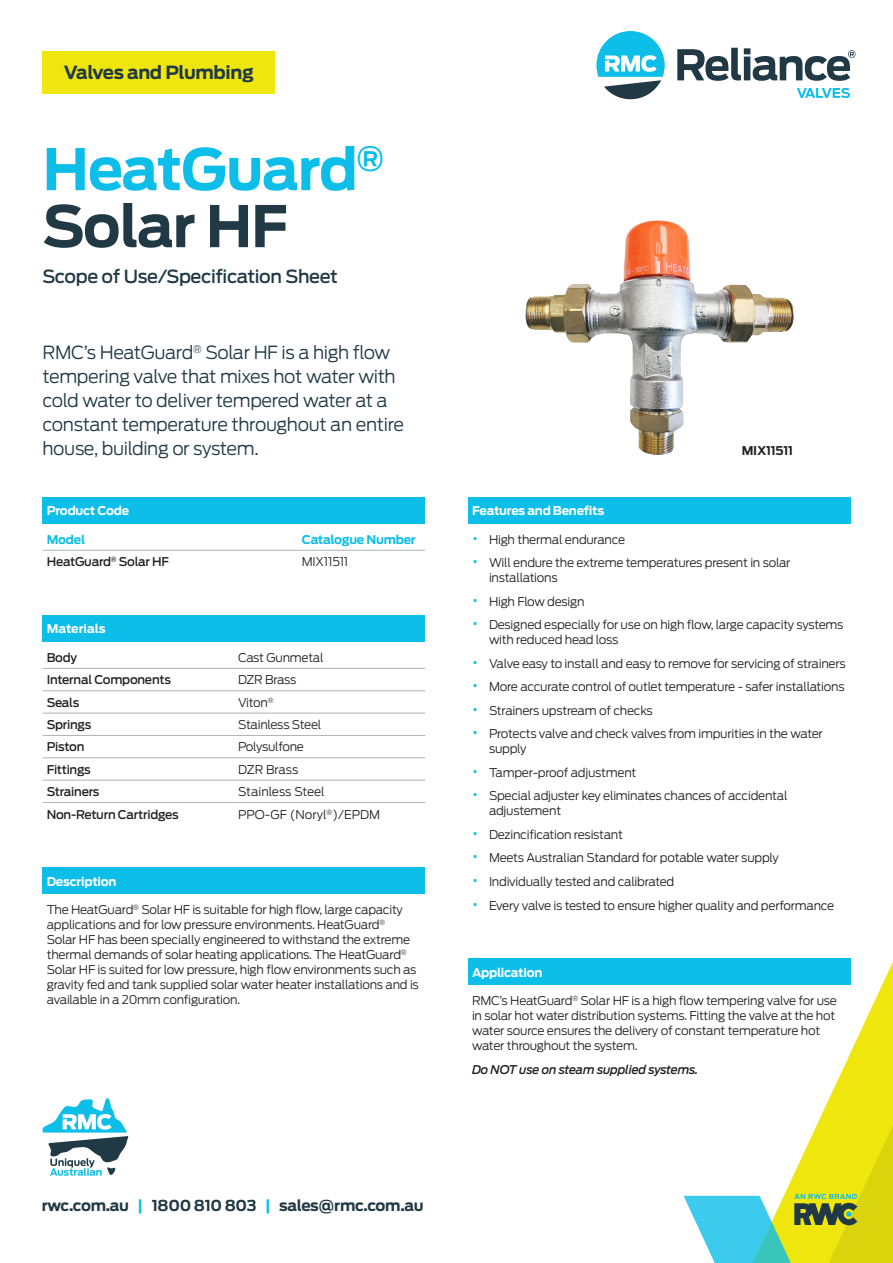
<style>
.page{position:relative;width:893px;height:1263px;background:#fff}
.page>*{position:absolute;margin:0;border:0;box-sizing:border-box;transform-origin:0 0}
.H1_-_Blue{font:700 57px "Antenna";letter-spacing:-.02em;color:#0dbee9}
.H1_-_Dark_Blue{font:700 57px "Antenna";letter-spacing:-.02em;color:#213944}
.Description_Blurb{font:300 18px/24px "Antenna";letter-spacing:-.02em;color:#213944}
.Scope_of_Use{font:500 18px "Antenna";letter-spacing:-.02em;color:#213944}
.t1{font:700 18px "Antenna";letter-spacing:-.02em;color:#213944}
.t2{font:700 15px "Antenna";letter-spacing:-.02em;color:#213944}
.Table_Body_-_Paragra{font:300 12px/15px "Antenna";letter-spacing:-.02em;color:#231f20}
.Table_Body_-_Bold{font:500 12px "Antenna";letter-spacing:-.02em;color:#231f20}
.Table_Body_-_Standar{font:300 12px "Antenna";letter-spacing:-.02em;color:#231f20}
.Table_Heading{font:700 12px "Antenna";letter-spacing:-.02em;color:#fff}
.Table_Body_-_Paragra-2{font:italic 500 12px "Antenna";letter-spacing:-.02em;color:#231f20}
.Table_Subheading{font:700 12px "Antenna";letter-spacing:-.02em;color:#0dbee9}
.Table_Body_-_Paragra-3{font:300 12px "Antenna";color:#231f20}
.Table_Heading-2{font:700 12px "Antenna";color:#fff}
.Product_Code_Text{font:700 12px "Antenna";letter-spacing:-.02em;color:#231f20}
.s1{font-size:18px;color:#0dbee9}
.s2{color:#0dbee9}
</style>
<div class="page">
<div style="left:43px;top:51px;width:232px;height:42px;background:#efe60e"></div>
<svg style="left:838px;top:958px;width:55px;height:121px"></svg>
<svg style="left:684px;top:1079px;width:209px;height:184px"></svg>
<svg style="left:677px;top:48px;width:178px;height:33px"></svg>
<svg style="left:797px;top:88px;width:53px;height:10px"></svg>
<svg style="left:596px;top:31px;width:69px;height:68px"></svg>
<svg style="left:42px;top:1098px;width:86px;height:78px"></svg>
<div style="left:43px;top:615px;width:382px;height:27px;background:#0dbee9"></div>
<hr style="left:43px;top:668px;width:191px;height:1px;background:#b1b4b5">
<hr style="left:234px;top:668px;width:191px;height:1px;background:#b1b4b5">
<hr style="left:43px;top:690px;width:191px;height:1px;background:#b1b4b5">
<hr style="left:234px;top:690px;width:191px;height:1px;background:#b1b4b5">
<hr style="left:43px;top:713px;width:191px;height:1px;background:#b1b4b5">
<hr style="left:234px;top:713px;width:191px;height:1px;background:#b1b4b5">
<hr style="left:43px;top:735px;width:191px;height:1px;background:#b1b4b5">
<hr style="left:234px;top:735px;width:191px;height:1px;background:#b1b4b5">
<hr style="left:43px;top:757px;width:191px;height:1px;background:#b1b4b5">
<hr style="left:234px;top:757px;width:191px;height:1px;background:#b1b4b5">
<hr style="left:43px;top:780px;width:191px;height:1px;background:#b1b4b5">
<hr style="left:234px;top:780px;width:191px;height:1px;background:#b1b4b5">
<hr style="left:43px;top:802px;width:191px;height:1px;background:#b1b4b5">
<hr style="left:234px;top:802px;width:191px;height:1px;background:#b1b4b5">
<div style="left:468px;top:497px;width:382px;height:27px;background:#0dbee9"></div>
<img style="left:525px;top:220px;width:268px;height:234px">
<div style="left:43px;top:497px;width:382px;height:27px;background:#0dbee9"></div>
<hr style="left:43px;top:550px;width:255px;height:1px;background:#b1b4b5">
<hr style="left:298px;top:550px;width:127px;height:1px;background:#b1b4b5">
<div style="left:43px;top:867px;width:382px;height:27px;background:#0dbee9"></div>
<div style="left:468px;top:958px;width:382px;height:27px;background:#0dbee9"></div>
<h2 class="t1" style="left:64px;top:62px;width:191px">Valves and Plumbing</h2>
<p class="H1_-_Blue" style="left:43px;top:135px;width:343px">HeatGuard<sup>®</sup></p>
<p class="H1_-_Dark_Blue" style="left:43px;top:192px;width:247px">Solar HF</p>
<p class="Scope_of_Use" style="left:43px;top:266px;width:297px">Scope of Use/Specification Sheet</p>
<p class="Description_Blurb" style="left:43px;top:340px;width:363px">RMC’s HeatGuard<sup>®</sup> Solar HF is a high flow tempering valve that mixes hot water with cold water to deliver tempered water at a constant temperature throughout an entire house, building or system.</p>
<p class="Table_Heading" style="left:47px;top:504px;width:84px">Product Code</p>
<p class="Table_Subheading" style="left:47px;top:532px;width:40px">Model</p>
<p class="Table_Subheading" style="left:302px;top:532px;width:115px">Catalogue Number</p>
<p class="Table_Body_-_Bold" style="left:47px;top:555px;width:124px">HeatGuard<sup>®</sup> Solar HF</p>
<p class="Table_Body_-_Standar" style="left:302px;top:555px;width:48px">MIX11511</p>
<p class="Table_Heading-2" style="left:47px;top:622px;width:60px">Materials</p>
<p class="Table_Body_-_Bold" style="left:47px;top:650px;width:32px">Body</p>
<p class="Table_Body_-_Standar" style="left:238px;top:650px;width:87px">Cast Gunmetal</p>
<p class="Table_Body_-_Bold" style="left:47px;top:673px;width:126px">Internal Components</p>
<p class="Table_Body_-_Standar" style="left:238px;top:673px;width:60px">DZR Brass</p>
<p class="Table_Body_-_Bold" style="left:47px;top:695px;width:34px">Seals</p>
<p class="Table_Body_-_Standar" style="left:238px;top:695px;width:37px">Viton<sup>®</sup></p>
<p class="Table_Body_-_Bold" style="left:47px;top:717px;width:46px">Springs</p>
<p class="Table_Body_-_Standar" style="left:238px;top:717px;width:85px">Stainless Steel</p>
<p class="Table_Body_-_Bold" style="left:47px;top:740px;width:39px">Piston</p>
<p class="Table_Body_-_Standar" style="left:238px;top:740px;width:67px">Polysulfone</p>
<p class="Table_Body_-_Bold" style="left:47px;top:762px;width:46px">Fittings</p>
<p class="Table_Body_-_Paragra" style="left:238px;top:762px;width:62px">DZR Brass</p>
<p class="Table_Body_-_Bold" style="left:47px;top:785px;width:54px">Strainers</p>
<p class="Table_Body_-_Paragra" style="left:238px;top:784px;width:88px">Stainless Steel</p>
<p class="Table_Body_-_Bold" style="left:47px;top:807px;width:133px">Non-Return Cartridges</p>
<p class="Table_Body_-_Paragra-3" style="left:238px;top:807px;width:144px">PPO-GF (Noryl<sup>®</sup>)/EPDM</p>
<p class="Table_Heading" style="left:47px;top:874px;width:71px">Description</p>
<p class="Table_Body_-_Paragra" style="left:47px;top:902px;width:374px">The HeatGuard<sup>®</sup> Solar HF is suitable for high flow, large capacity applications and for low pressure environments. HeatGuard<sup>®<br></sup>Solar HF has been specially engineered to withstand the extreme thermal demands of solar heating applications. The HeatGuard<sup>® </sup>Solar HF is suited for low pressure, high flow environments such as gravity fed and tank supplied solar water heater installations and is available in a 20mm configuration.</p>
<p class="Product_Code_Text" style="left:742px;top:443px;width:53px">MIX11511</p>
<p class="Table_Heading" style="left:472px;top:504px;width:134px">Features and Benefits</p>
<p class="Table_Body_-_Paragra" style="left:472px;top:532px;width:155px"><span class="s1">•</span> High thermal endurance</p>
<p class="Table_Body_-_Paragra" style="left:489px;top:556px;width:303px;text-indent:-17px"><span class="s1">•</span> Will endure the extreme temperatures present in solar installations</p>
<p class="Table_Body_-_Paragra" style="left:472px;top:594px;width:114px"><span class="s1">•</span> High Flow design</p>
<p class="Table_Body_-_Paragra" style="left:489px;top:618px;width:356px;text-indent:-17px"><span class="s1">•</span> Designed especially for use on high flow, large capacity systems with reduced head loss</p>
<p class="Table_Body_-_Paragra" style="left:472px;top:656px;width:375px"><span class="s1">•</span> Valve easy to install and easy to remove for servicing of strainers</p>
<p class="Table_Body_-_Paragra" style="left:472px;top:680px;width:374px"><span class="s1">•</span> More accurate control of outlet temperature - safer installations</p>
<p class="Table_Body_-_Paragra" style="left:472px;top:703px;width:182px"><span class="s1">•</span> Strainers upstream of checks</p>
<p class="Table_Body_-_Paragra" style="left:489px;top:727px;width:335px;text-indent:-17px"><span class="s1">•</span> Protects valve and check valves from impurities in the water supply</p>
<p class="Table_Body_-_Paragra" style="left:472px;top:765px;width:166px"><span class="s1">•</span> Tamper-proof adjustment</p>
<p class="Table_Body_-_Paragra" style="left:489px;top:789px;width:300px;text-indent:-17px"><span class="s1">•</span> Special adjuster key eliminates chances of accidental adjustement</p>
<p class="Table_Body_-_Paragra" style="left:472px;top:827px;width:153px"><span class="s1">•</span> Dezincification resistant</p>
<p class="Table_Body_-_Paragra" style="left:472px;top:851px;width:308px"><span class="s1">•</span> Meets Australian Standard for potable water supply</p>
<p class="Table_Body_-_Paragra" style="left:472px;top:874px;width:204px"><span class="s1">•</span> Individually tested and calibrated</p>
<p class="Table_Body_-_Paragra" style="left:472px;top:898px;width:364px"><span class="s1">•</span> Every valve is tested to ensure higher quality and performance</p>
<p class="Table_Heading" style="left:472px;top:965px;width:72px">Application</p>
<p class="Table_Body_-_Paragra" style="left:472px;top:993px;width:366px">RMC’s HeatGuard<sup>®</sup> Solar HF is a high flow tempering valve for use in solar hot water distribution systems. Fitting the valve at the hot water source ensures the delivery of constant temperature hot water throughout the system.</p>
<p class="Table_Body_-_Paragra-2" style="left:472px;top:1062px;width:228px">Do NOT use on steam supplied systems.</p>
<p class="t2" style="left:42px;top:1197px;width:383px">rwc.com.au <span class="s2">|</span> 1800 810 803 <span class="s2">|</span> sales@rmc.com.au</p>
</div>
